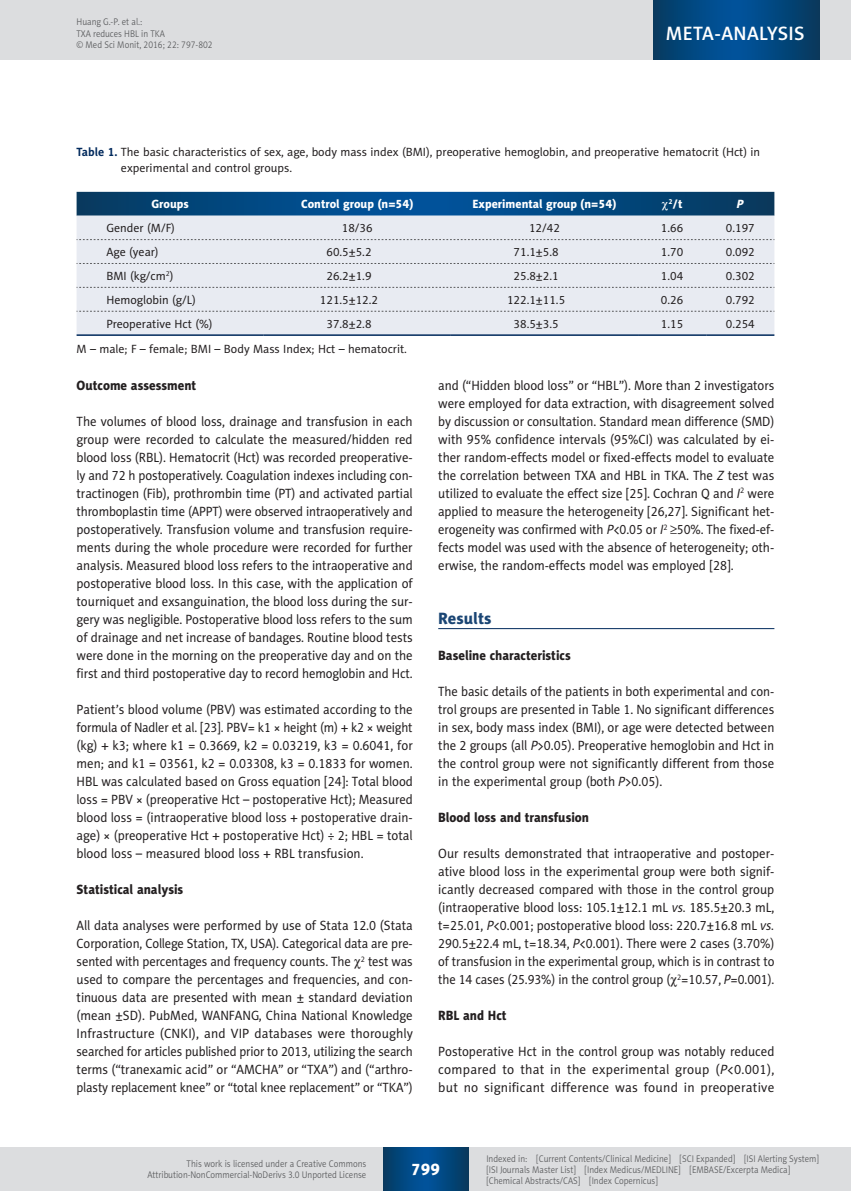
<style>
.page{position:relative;width:851px;height:1191px;background:#fff}
.page>*{position:absolute;margin:0;border:0;box-sizing:border-box;transform-origin:0 0}
.t1{font:19.5px "Naomi Sans EFN Medium";letter-spacing:.01em;color:#fff}
.MSM_Headline_1{font:16.5px "Naomi Sans EFN Heavy";color:#1a4574}
.t2{font:16.5px "Naomi Sans EFN Heavy";color:#fff}
.MSM_Body{font:13.5px/18px "Naomi Sans EFN";color:#231f20;text-align:justify;scale:.95 1}
.MSM_Body-2{font:13.5px/18px "Naomi Sans EFN";color:#231f20;text-align:justify;scale:.94 1}
.MSM_Headline_2{font:13.5px "Naomi Sans EFN Heavy";color:#231f20;scale:.95 1}
.MSM_Tabela_zawartosc{font:12px "Naomi Sans EFN";color:#231f20}
.MSM_Tabela_tytul{font:12px/15.8px "Naomi Sans EFN";color:#231f20}
.MSM_Tabela_Head{font:12px "Naomi Sans EFN Heavy";color:#fff}
.MSM_Table_podpis_dol{font:12px "Naomi Sans EFN";color:#231f20}
.MSM_Tabela_Head-2{font:italic 12px "Naomi Sans EFN Heavy";color:#fff}
.MSM_pagina_zywa{font:9.75px/11.2px "Naomi Sans EFN Light";color:#57585a;scale:.9 1}
.MSM_pagina_sygnatura{font:9.75px "Naomi Sans EFN Light";color:#57585a;scale:.9 1}
.s1{font-weight:700;color:#00295c}
.s2{font-family:"Standard Sym L"}
.s3{font-style:italic}
</style>
<div class="page">
<hr style="left:438px;top:628px;width:336px;height:1px;background:#00295c">
<svg style="left:77px;top:192px;width:697px;height:24px;background:#074a81"></svg>
<div style="left:77px;top:216px;width:697px;height:118px;background:#e8ebf2"></div>
<svg style="left:77px;top:239px;width:697px;height:1px"></svg>
<svg style="left:77px;top:263px;width:697px;height:1px"></svg>
<svg style="left:77px;top:287px;width:697px;height:1px"></svg>
<svg style="left:77px;top:311px;width:697px;height:1px"></svg>
<hr style="left:77px;top:334px;width:187px;height:2px;background:#00295c">
<hr style="left:264px;top:334px;width:187px;height:2px;background:#00295c">
<hr style="left:451px;top:334px;width:187px;height:2px;background:#00295c">
<hr style="left:638px;top:334px;width:68px;height:2px;background:#00295c">
<hr style="left:706px;top:334px;width:68px;height:2px;background:#00295c">
<div style="left:0;top:1148px;width:850px;height:43px;background:#dcdddf"></div>
<svg style="left:383px;top:1147px;width:85px;height:43px;background:#02477e"></svg>
<div style="left:0;top:0;width:850px;height:60px;background:#dcdddf"></div>
<svg style="left:653px;top:0;width:166px;height:60px;background:#02477e"></svg>
<p class="MSM_pagina_zywa" style="left:77px;top:16px;width:100px">Huang G.-P. et al.:<br>TXA reduces HBL in TKA</p>
<p class="MSM_pagina_sygnatura" style="left:77px;top:39px;width:153px">© Med Sci Monit, 2016; 22: 797-802</p>
<h1 class="t1" style="left:665px;top:22px;width:140px">META-ANALYSIS</h1>
<p class="MSM_Tabela_tytul" style="left:121px;top:144px;width:640px;text-indent:-44px"><span class="s1">Table 1.</span> The basic characteristics of sex, age, body mass index (BMI), preoperative hemoglobin, and preoperative hematocrit (Hct) in experimental and control groups.</p>
<p class="MSM_Tabela_Head" style="left:151px;top:197px;width:39px">Groups</p>
<p class="MSM_Tabela_Head" style="left:301px;top:197px;width:114px">Control group (n=54)</p>
<p class="MSM_Tabela_Head" style="left:472px;top:197px;width:145px">Experimental group (n=54)</p>
<p class="MSM_Tabela_Head" style="left:661px;top:197px;width:22px"><span class="s2">C</span><sup>2</sup>/t</p>
<p class="MSM_Tabela_Head-2" style="left:736px;top:197px;width:8px">P</p>
<p class="MSM_Tabela_zawartosc" style="left:106px;top:221px;width:70px">Gender (M/F)</p>
<p class="MSM_Tabela_zawartosc" style="left:342px;top:221px;width:32px">18/36</p>
<p class="MSM_Tabela_zawartosc" style="left:529px;top:221px;width:32px">12/42</p>
<p class="MSM_Tabela_zawartosc" style="left:660px;top:221px;width:24px">1.66</p>
<p class="MSM_Tabela_zawartosc" style="left:725px;top:221px;width:30px">0.197</p>
<p class="MSM_Tabela_zawartosc" style="left:106px;top:245px;width:54px">Age (year)</p>
<p class="MSM_Tabela_zawartosc" style="left:326px;top:245px;width:46px">60.5±5.2</p>
<p class="MSM_Tabela_zawartosc" style="left:513px;top:245px;width:46px">71.1±5.8</p>
<p class="MSM_Tabela_zawartosc" style="left:660px;top:245px;width:24px">1.70</p>
<p class="MSM_Tabela_zawartosc" style="left:725px;top:245px;width:30px">0.092</p>
<p class="MSM_Tabela_zawartosc" style="left:106px;top:269px;width:69px">BMI (kg/cm<sup>2</sup>)</p>
<p class="MSM_Tabela_zawartosc" style="left:326px;top:269px;width:46px">26.2±1.9</p>
<p class="MSM_Tabela_zawartosc" style="left:513px;top:269px;width:46px">25.8±2.1</p>
<p class="MSM_Tabela_zawartosc" style="left:660px;top:269px;width:24px">1.04</p>
<p class="MSM_Tabela_zawartosc" style="left:725px;top:269px;width:30px">0.302</p>
<p class="MSM_Tabela_zawartosc" style="left:106px;top:293px;width:91px">Hemoglobin (g/L)</p>
<p class="MSM_Tabela_zawartosc" style="left:320px;top:293px;width:60px">121.5±12.2</p>
<p class="MSM_Tabela_zawartosc" style="left:507px;top:293px;width:60px">122.1±11.5</p>
<p class="MSM_Tabela_zawartosc" style="left:660px;top:293px;width:24px">0.26</p>
<p class="MSM_Tabela_zawartosc" style="left:725px;top:293px;width:30px">0.792</p>
<p class="MSM_Tabela_zawartosc" style="left:106px;top:316px;width:108px">Preoperative Hct (%)</p>
<p class="MSM_Tabela_zawartosc" style="left:326px;top:316px;width:46px">37.8±2.8</p>
<p class="MSM_Tabela_zawartosc" style="left:513px;top:316px;width:46px">38.5±3.5</p>
<p class="MSM_Tabela_zawartosc" style="left:660px;top:316px;width:24px">1.15</p>
<p class="MSM_Tabela_zawartosc" style="left:725px;top:316px;width:30px">0.254</p>
<p class="MSM_Table_podpis_dol" style="left:77px;top:342px;width:332px">M – male; F – female; BMI – Body Mass Index; Hct – hematocrit.</p>
<p class="MSM_Headline_2" style="left:77px;top:377px;width:127px">Outcome assessment</p>
<p class="MSM_Body" style="left:77px;top:412px;width:355px">The volumes of blood loss, drainage and transfusion in each group were recorded to calculate the measured/hidden red blood loss (RBL). Hematocrit (Hct) was recorded preoperative&shy;ly and 72 h postoperatively. Coagulation indexes including con&shy;tractinogen (Fib), prothrombin time (PT) and activated partial thromboplastin time (APPT) were observed intraoperatively and postoperatively. Transfusion volume and transfusion require&shy;ments during the whole procedure were recorded for further analysis. Measured blood loss refers to the intraoperative and postoperative blood loss. In this case, with the application of tourniquet and exsanguination, the blood loss during the sur&shy;gery was negligible. Postoperative blood loss refers to the sum of drainage and net increase of bandages. Routine blood tests were done in the morning on the preoperative day and on the first and third postoperative day to record hemoglobin and Hct.</p>
<p class="MSM_Body" style="left:77px;top:700px;width:355px">Patient’s blood volume (PBV) was estimated according to the formula of Nadler et al. [23]. PBV= k1 × height (m) + k2 × weight (kg) + k3; where k1 = 0.3669, k2 = 0.03219, k3 = 0.6041, for men; and k1 = 03561, k2 = 0.03308, k3 = 0.1833 for women.<br>HBL was calculated based on Gross equation [24]: Total blood loss = PBV × (preoperative Hct – postoperative Hct); Measured blood loss = (intraoperative blood loss + postoperative drain&shy;age) × (preoperative Hct + postoperative Hct) ÷ 2; HBL = total blood loss – measured blood loss + RBL transfusion.</p>
<p class="MSM_Headline_2" style="left:77px;top:881px;width:114px">Statistical analysis</p>
<p class="MSM_Body" style="left:77px;top:916px;width:355px">All data analyses were performed by use of Stata 12.0 (Stata Corporation, College Station, TX, USA). Categorical data are pre&shy;sented with percentages and frequency counts. The <span class="s2">C</span><sup>2</sup> test was used to compare the percentages and frequencies, and con&shy;tinuous data are presented with mean ± standard deviation (mean ±SD). PubMed, WANFANG, China National Knowledge Infrastructure (CNKI), and VIP databases were thoroughly searched for articles published prior to 2013, utilizing the search terms (“tranexamic acid” or “AMCHA” or “TXA”) and (“arthro&shy;plasty replacement knee” or “total knee replacement” or “TKA”)</p>
<p class="MSM_Body" style="left:438px;top:376px;width:355px">and (“Hidden blood loss” or “HBL”). More than 2 investigators were employed for data extraction, with disagreement solved by discussion or consultation. Standard mean difference (SMD) with 95% confidence intervals (95%CI) was calculated by ei&shy;ther random-effects model or fixed-effects model to evaluate the correlation between TXA and HBL in TKA. The <span class="s3">Z</span> test was utilized to evaluate the effect size [25]. Cochran Q and <span class="s3">I</span><sup>2</sup> were applied to measure the heterogeneity [26,27]. Significant het&shy;erogeneity was confirmed with <span class="s3">P</span>&lt;0.05 or <span class="s3">I</span><sup>2</sup> <span class="s2">³</span>50%. The fixed-ef&shy;fects model was used with the absence of heterogeneity; oth&shy;erwise, the random-effects model was employed [28].</p>
<p class="MSM_Headline_1" style="left:438px;top:608px;width:55px">Results</p>
<p class="MSM_Headline_2" style="left:438px;top:647px;width:141px">Baseline characteristics</p>
<p class="MSM_Body-2" style="left:438px;top:682px;width:359px">The basic details of the patients in both experimental and con&shy;trol groups are presented in Table 1. No significant differences in sex, body mass index (BMI), or age were detected between the 2 groups (all <span class="s3">P</span>&gt;0.05). Preoperative hemoglobin and Hct in the control group were not significantly different from those in the experimental group (both <span class="s3">P</span>&gt;0.05).</p>
<p class="MSM_Headline_2" style="left:438px;top:809px;width:160px">Blood loss and transfusion</p>
<p class="MSM_Body" style="left:438px;top:844px;width:355px">Our results demonstrated that intraoperative and postoper&shy;ative blood loss in the experimental group were both signif&shy;icantly decreased compared with those in the control group (intraoperative blood loss: 105.1±12.1 mL <span class="s3">vs.</span> 185.5±20.3 mL, t=25.01, <span class="s3">P</span>&lt;0.001; postoperative blood loss: 220.7±16.8 mL <span class="s3">vs.<br></span>290.5±22.4 mL, t=18.34, <span class="s3">P</span>&lt;0.001). There were 2 cases (3.70%) of transfusion in the experimental group, which is in contrast to the 14 cases (25.93%) in the control group (<span class="s2">C</span><sup>2</sup>=10.57, <span class="s3">P</span>=0.001).</p>
<p class="MSM_Headline_2" style="left:438px;top:1007px;width:73px">RBL and Hct</p>
<p class="MSM_Body" style="left:438px;top:1042px;width:355px">Postoperative Hct in the control group was notably reduced compared to that in the experimental group (<span class="s3">P</span>&lt;0.001), but no significant difference was found in preoperative</p>
<p class="MSM_pagina_zywa" style="left:147px;top:1158px;width:245px;text-align:right">This work is licensed under a Creative Commons<br>Attribution-NonCommercial-NoDerivs 3.0 Unported License</p>
<p class="t2" style="left:411px;top:1159px;width:30px">799</p>
<p class="MSM_pagina_zywa" style="left:486px;top:1152px;width:371px">Indexed in: [Current Contents/Clinical Medicine] [SCI Expanded] [ISI Alerting System] [ISI Journals Master List] [Index Medicus/MEDLINE] [EMBASE/Excerpta Medica] [Chemical Abstracts/CAS] [Index Copernicus]</p>
</div>
